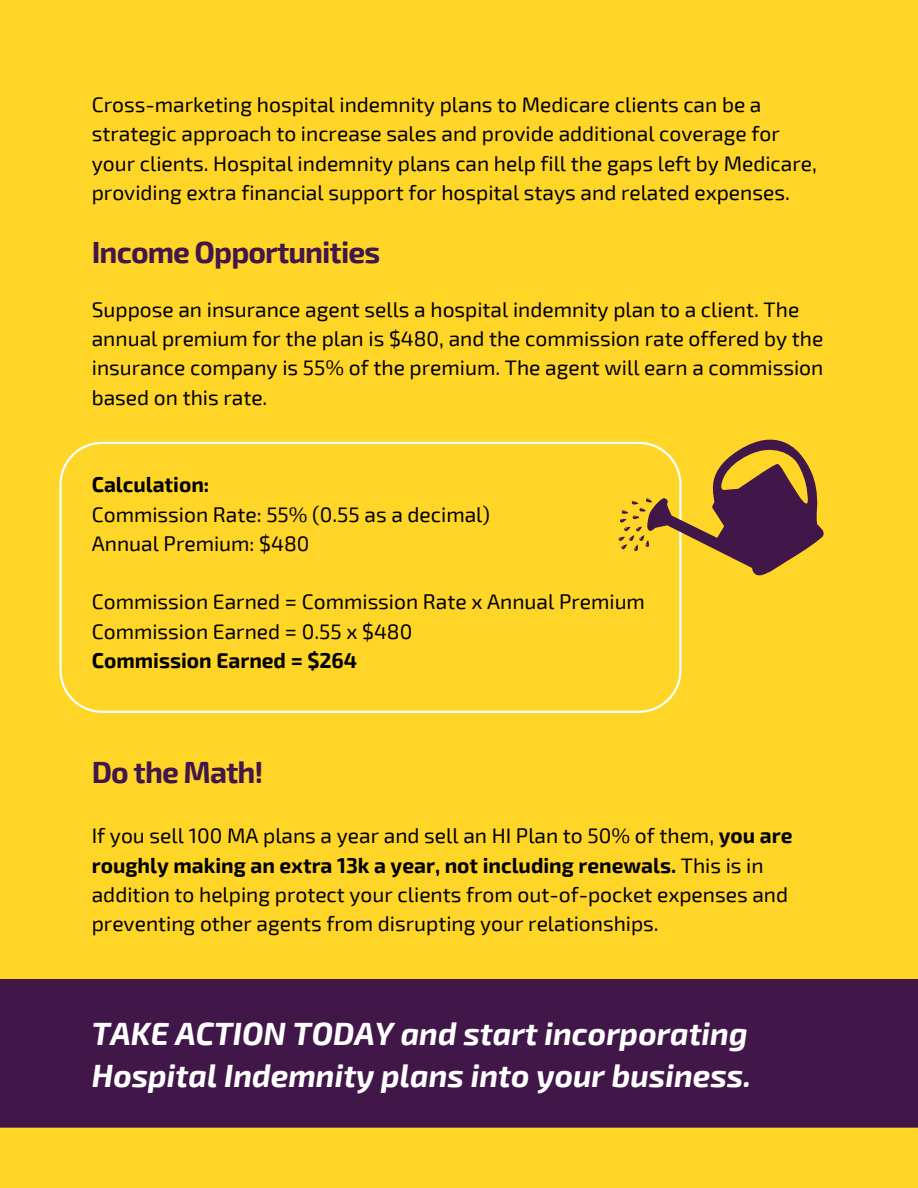
<style>
.page{position:relative;width:918px;height:1188px;background:#ffd527}
.page>*{position:absolute;margin:0;border:0;box-sizing:border-box;transform-origin:0 0}
.t1{font:italic 700 31.5px/41.7px "Exo 2";color:#fff}
.t2{font:700 30px "Exo 2";letter-spacing:-.03em;color:#411649}
.t3{font:21px/29.2px "Exo 2";color:#000}
.t4{font:700 21px "Exo 2";color:#000}
.s1{font-weight:700}
</style>
<div class="page">
<svg style="left:59px;top:442px;width:623px;height:271px"></svg>
<svg style="left:618px;top:439px;width:206px;height:138px"></svg>
<div style="left:0;top:979px;width:918px;height:148px;background:#411649"></div>
<p class="t3" style="left:92px;top:89px;width:727px">Cross-marketing hospital indemnity plans to Medicare clients can be a strategic approach to increase sales and provide additional coverage for your clients. Hospital indemnity plans can help fill the gaps left by Medicare, providing extra financial support for hospital stays and related expenses.</p>
<p class="t2" style="left:92px;top:233px;width:290px">Income Opportunities</p>
<p class="t3" style="left:92px;top:294px;width:733px">Suppose an insurance agent sells a hospital indemnity plan to a client. The annual premium for the plan is $480, and the commission rate offered by the insurance company is 55% of the premium. The agent will earn a commission based on this rate.</p>
<p class="t4" style="left:92px;top:471px;width:119px">Calculation:</p>
<p class="t3" style="left:92px;top:499px;width:400px">Commission Rate: 55% (0.55 as a decimal)</p>
<p class="t3" style="left:92px;top:528px;width:219px">Annual Premium: $480</p>
<p class="t3" style="left:92px;top:586px;width:555px">Commission Earned = Commission Rate x Annual Premium</p>
<p class="t3" style="left:92px;top:616px;width:322px">Commission Earned = 0.55 x $480</p>
<p class="t4" style="left:92px;top:647px;width:267px">Commission Earned = $264</p>
<p class="t2" style="left:92px;top:752px;width:173px">Do the Math!</p>
<p class="t3" style="left:92px;top:820px;width:702px">If you sell 100 MA plans a year and sell an HI Plan to 50% of them, <span class="s1">you are roughly making an extra 13k a year, not including renewals.</span> This is in addition to helping protect your clients from out-of-pocket expenses and preventing other agents from disrupting your relationships.</p>
<p class="t1" style="left:92px;top:1012px;width:661px">TAKE ACTION TODAY and start incorporating<br>Hospital Indemnity plans into your business.</p>
</div>
